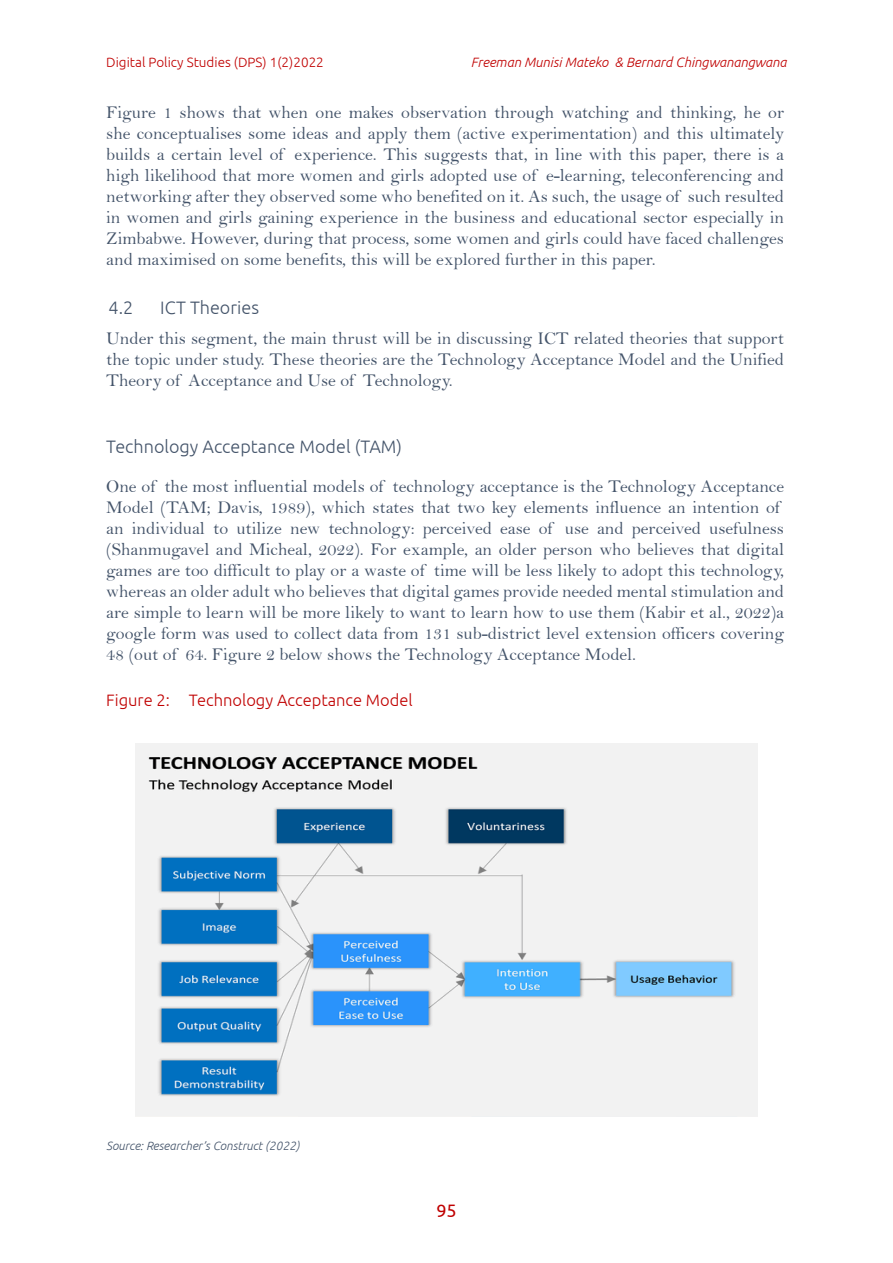
<style>
.page{position:relative;width:893px;height:1263px;background:#fff}
.page>*{position:absolute;margin:0;border:0;box-sizing:border-box;transform-origin:0 0}
.Body_Text{font:18px/21px "Bell";color:#44546a;text-align:justify}
.Heading_3{font:300 18px "Ubuntu";color:#44546a}
.Heading_2{font:300 18px "Ubuntu";color:#44546a}
.t1{font:18px "Ubuntu";color:#c00000}
.Figure_Caption{font:300 16.5px "Ubuntu";color:#c00000}
.t2{font:italic 300 13.5px "Ubuntu";color:#c00000}
.t3{font:300 13.5px "Ubuntu";color:#c00000}
.Figure_Source{font:italic 300 12px "Ubuntu";color:#44546a}
</style>
<div class="page">
<img style="left:136px;top:743px;width:621px;height:374px">
<p class="t3" style="left:106px;top:54px;width:219px">Digital Policy Studies (DPS) 1(2)2022</p>
<p class="t2" style="left:471px;top:54px;width:317px">Freeman Munisi Mateko &amp; Bernard Chingwanangwana</p>
<p class="Body_Text" style="left:106px;top:102px;width:679px">Figure 1 shows that when one makes observation through watching and thinking, he or she conceptualises some ideas and apply them (active experimentation) and this ultimately builds a certain level of experience. This suggests that, in line with this paper, there is a high likelihood that more women and girls adopted use of e-learning, teleconferencing and networking after they observed some who benefited on it. As such, the usage of such resulted in women and girls gaining experience in the business and educational sector especially in Zimbabwe. However, during that process, some women and girls could have faced challenges and maximised on some benefits, this will be explored further in this paper.</p>
<p class="Heading_2" style="left:109px;top:297px;width:26px">4.2</p>
<p class="Heading_2" style="left:160px;top:297px;width:100px">ICT Theories</p>
<p class="Body_Text" style="left:106px;top:328px;width:679px">Under this segment, the main thrust will be in discussing ICT related theories that support the topic under study. These theories are the Technology Acceptance Model and the Unified Theory of Acceptance and Use of Technology.</p>
<p class="Heading_3" style="left:106px;top:435px;width:297px">Technology Acceptance Model (TAM)</p>
<p class="Body_Text" style="left:106px;top:475px;width:679px;text-align:left">One of the most influential models of technology acceptance is the Technology Acceptance Model (TAM; Davis, 1989), which states that two key elements influence an intention of an individual to utilize new technology: perceived ease of use and perceived usefulness (Shanmugavel and Micheal, 2022). For example, an older person who believes that digital games are too difficult to play or a waste of time will be less likely to adopt this technology, whereas an older adult who believes that digital games provide needed mental stimulation and are simple to learn will be more likely to want to learn how to use them (Kabir et al., 2022)a google form was used to collect data from 131 sub-district level extension officers covering 48 (out of 64. Figure 2 below shows the Technology Acceptance Model.</p>
<p class="Figure_Caption" style="left:106px;top:690px;width:308px">Figure 2: Technology Acceptance Model</p>
<p class="Figure_Source" style="left:106px;top:1139px;width:195px">Source: Researcher’s Construct (2022)</p>
<p class="t1" style="left:436px;top:1200px;width:22px">95</p>
</div>
